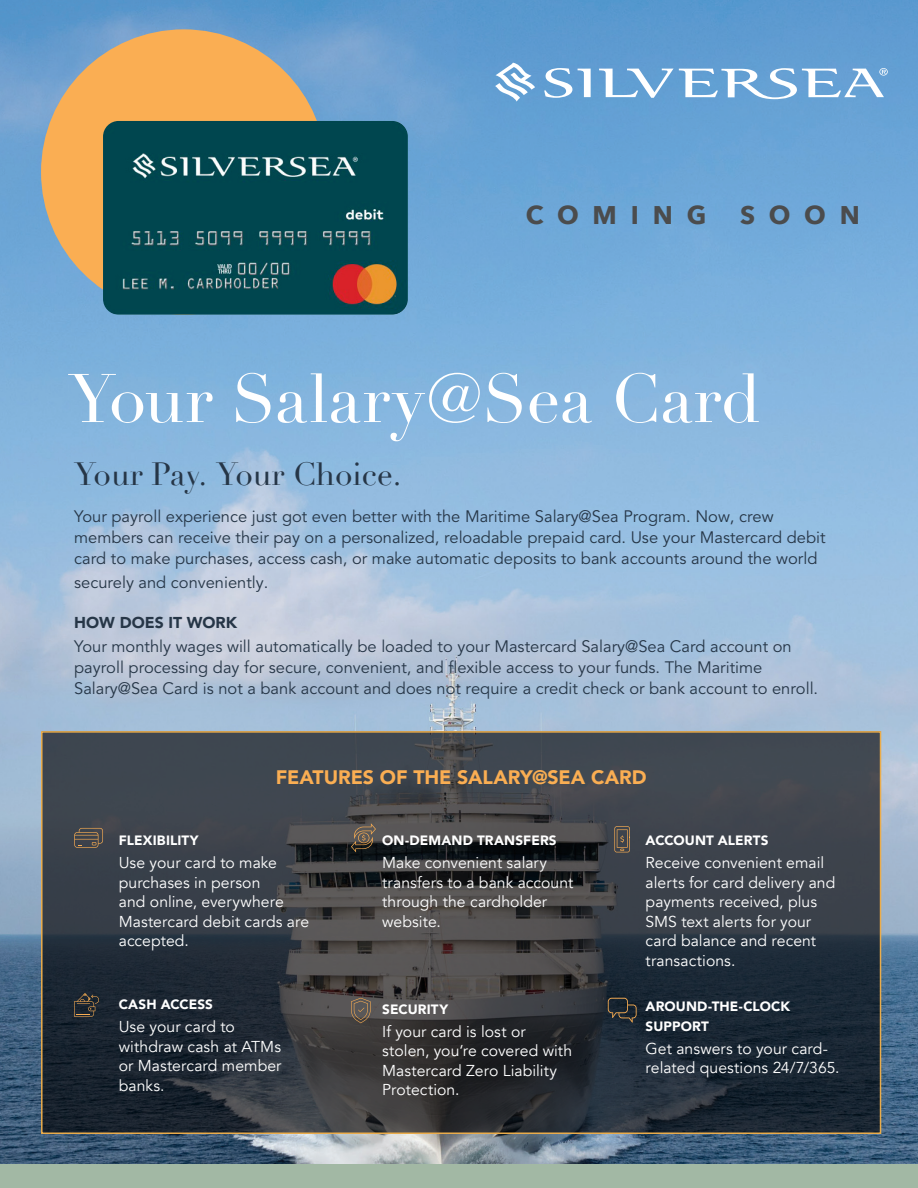
<style>
.page{position:relative;width:918px;height:1188px;background:#fff}
.page>*{position:absolute;margin:0;border:0;box-sizing:border-box;transform-origin:0 0}
.Headline__30_32_5{font:67.5px "Didot";color:#fff}
.Headline__30_32_5-2{font:31.5px "Didot";color:#263647}
.Headline__30_32_5-3{font:700 25.5px "Avenir Next";letter-spacing:.54em;color:#4b4c4d}
.Headers{font:900 19.5px "Avenir";letter-spacing:-.005em;color:#faae53}
.Headline__30_32_5-4{font:16.5px/21px "Avenir LT Std";color:#263647}
.Subheaders{font:15.75px/19.5px "Avenir";letter-spacing:.005em;color:#fff}
.Headline__30_32_5-5{font:900 15.75px "Avenir";color:#263647}
.Subheaders-2{font:900 13.5px/19.5px "Avenir";letter-spacing:.01em;color:#fff}
</style>
<div class="page">
<img style="left:0;top:0;width:918px;height:1165px">
<svg style="left:44px;top:734px;width:834px;height:397px;background:#333940"></svg>
<svg style="left:74px;top:828px;width:29px;height:20px"></svg>
<svg style="left:614px;top:826px;width:16px;height:26px"></svg>
<svg style="left:608px;top:998px;width:29px;height:25px"></svg>
<svg style="left:351px;top:823px;width:25px;height:29px"></svg>
<div style="left:41px;top:29px;width:285px;height:286px;background:#faae53;border-radius:50%"></div>
<svg style="left:74px;top:993px;width:25px;height:24px"></svg>
<svg style="left:351px;top:998px;width:20px;height:25px"></svg>
<div style="left:0;top:1165px;width:918px;height:23px;background:#a2b8a4"></div>
<img style="left:103px;top:121px;width:305px;height:194px">
<div style="left:41px;top:731px;width:840px;height:403px;border:2px solid #eaac4b"></div>
<svg style="left:495px;top:63px;width:40px;height:39px"></svg>
<svg style="left:544px;top:68px;width:28px;height:30px"></svg>
<svg style="left:578px;top:69px;width:13px;height:28px"></svg>
<svg style="left:599px;top:68px;width:289px;height:31px"></svg>
<p class="Headline__30_32_5-3" style="left:526px;top:193px;width:182px">COMING</p>
<p class="Headline__30_32_5-3" style="left:740px;top:193px;width:121px">SOON</p>
<p class="Headline__30_32_5" style="left:68px;top:358px;width:694px">Your Salary@Sea Card</p>
<p class="Headline__30_32_5-2" style="left:74px;top:455px;width:329px">Your Pay. Your Choice.</p>
<p class="Headline__30_32_5-4" style="left:74px;top:506px;width:753px">Your payroll experience just got even better with the Maritime Salary@Sea Program. Now, crew members can receive their pay on a personalized, reloadable prepaid card. Use your Mastercard debit card to make purchases, access cash, or make automatic deposits to bank accounts around the world</p>
<p class="Headline__30_32_5-4" style="left:74px;top:572px;width:196px">securely and conveniently.</p>
<p class="Headline__30_32_5-5" style="left:74px;top:609px;width:164px">HOW DOES IT WORK</p>
<p class="Headline__30_32_5-4" style="left:74px;top:636px;width:745px">Your monthly wages will automatically be loaded to your Mastercard Salary@Sea Card account on payroll processing day for secure, convenient, and flexible access to your funds. The Maritime<br>Salary@Sea Card is not a bank account and does not require a credit check or bank account to enroll.</p>
<p class="Headers" style="left:276px;top:760px;width:372px">FEATURES OF THE SALARY@SEA CARD</p>
<p class="Subheaders-2" style="left:119px;top:830px;width:81px">FLEXIBILITY</p>
<p class="Subheaders" style="left:119px;top:853px;width:192px">Use your card to make purchases in person<br>and online, everywhere<br>Mastercard debit cards are accepted.</p>
<p class="Subheaders-2" style="left:119px;top:994px;width:96px">CASH ACCESS</p>
<p class="Subheaders" style="left:119px;top:1017px;width:164px">Use your card to withdraw cash at ATMs or Mastercard member banks.</p>
<p class="Subheaders-2" style="left:382px;top:830px;width:176px">ON-DEMAND TRANSFERS</p>
<p class="Subheaders" style="left:382px;top:853px;width:193px">Make convenient salary transfers to a bank account through the cardholder website.</p>
<p class="Subheaders-2" style="left:382px;top:999px;width:67px">SECURITY</p>
<p class="Subheaders" style="left:382px;top:1022px;width:191px">If your card is lost or stolen, you‘re covered with<br>Mastercard Zero Liability<br>Protection.</p>
<p class="Subheaders-2" style="left:646px;top:830px;width:124px">ACCOUNT ALERTS</p>
<p class="Subheaders" style="left:646px;top:853px;width:191px">Receive convenient email alerts for card delivery and payments received, plus<br>SMS text alerts for your card balance and recent transactions.</p>
<p class="Subheaders-2" style="left:646px;top:996px;width:146px">AROUND-THE-CLOCK<br>SUPPORT</p>
<p class="Subheaders" style="left:646px;top:1039px;width:196px">Get answers to your card&shy;related questions 24/7/365.</p>
</div>
